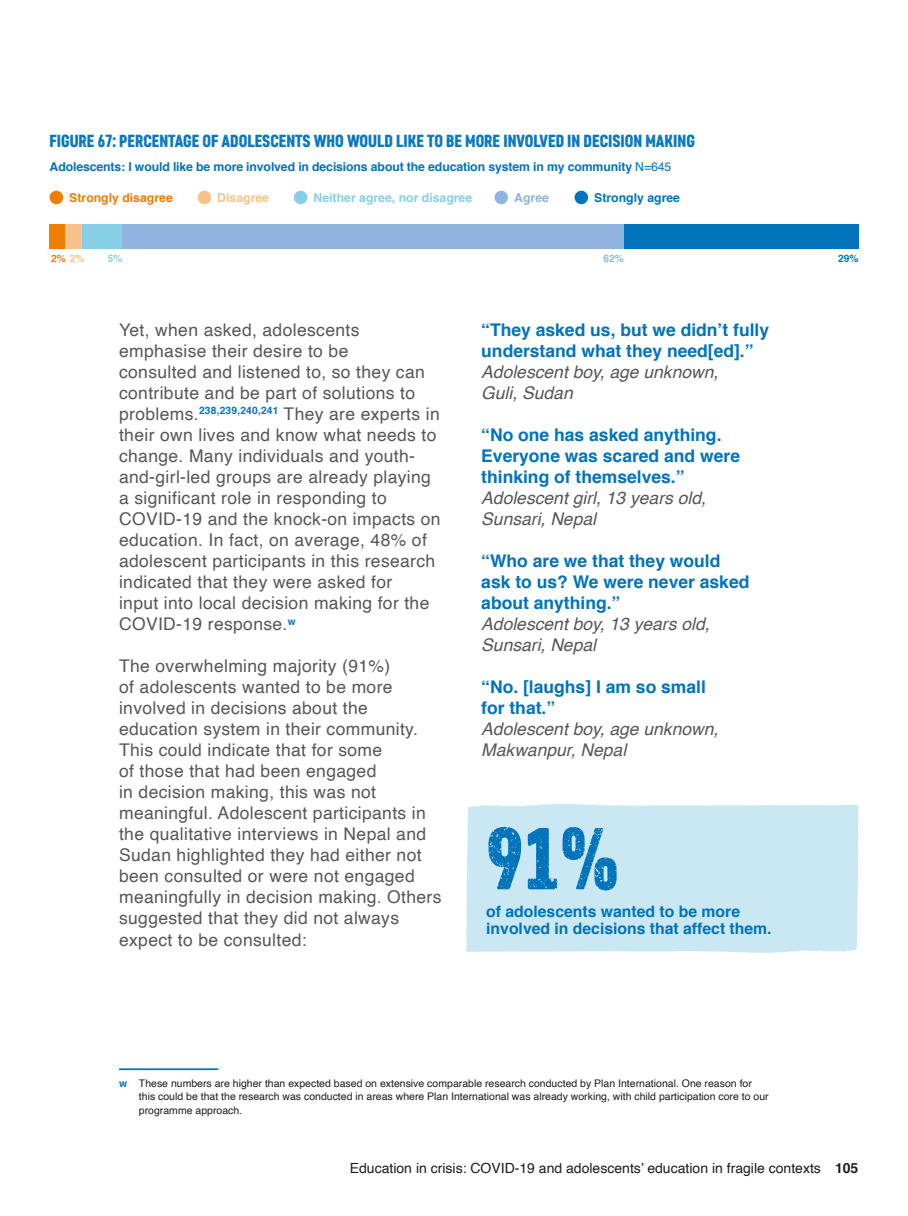
<style>
.page{position:relative;width:908px;height:1216px;background:#fff}
.page>*{position:absolute;margin:0;border:0;box-sizing:border-box;transform-origin:0 0}
.Box_Body{font:87.5px "Core Paint B3";color:#0073bb}
.Body_Text{font:17.5px/21px "Helvetica";letter-spacing:.02em;color:#575756}
.t1{font:700 17.5px/21px "Helvetica";color:#0073bb}
.Quote_Name{font:italic 17.5px/21px "Helvetica";color:#575756}
.Box_Headline{font:17.5px "Core Paint B3";color:#0073bb}
.Box_Body-2{font:700 15.75px/17.5px "Helvetica";color:#0073bb}
.t2{font:14px "Helvetica";color:#1d1d1b}
.Body_Text-2{font:700 12.25px "Helvetica";letter-spacing:-.01em;color:#0073bb}
.Body_Text-3{font:700 12.25px "Helvetica";color:#86cfe5}
.Body_Text-4{font:700 12.25px "Helvetica";color:#ef7d00}
.Body_Text-5{font:700 12.25px "Helvetica";color:#fac28b}
.Body_Text-6{font:700 12.25px "Helvetica";color:#91b3df}
.Footnotes{font:10.5px/13.1px "Helvetica";color:#1d1d1b}
.Body_Text-7{font:700 10.15px "Helvetica";color:#ef7d00}
.Body_Text-8{font:700 10.15px "Helvetica";color:#91b3df}
.Body_Text-9{font:700 10.15px "Helvetica";color:#0073bb}
.Body_Text-10{font:700 10.15px "Helvetica";color:#86cfe5}
.s1{font-weight:400}
.s2{color:#fac28b}
.s3{font-weight:700;color:#0073bb}
.s4{font-weight:700}
</style>
<div class="page">
<hr style="left:119px;top:1068px;width:99px;height:2px;background:#0073bb">
<div style="left:50px;top:191px;width:13px;height:13px;background:#ef7d00;border-radius:50%"></div>
<div style="left:574px;top:191px;width:14px;height:13px;background:#0073bb;border-radius:50%"></div>
<div style="left:494px;top:191px;width:14px;height:13px;background:#91b3df;border-radius:50%"></div>
<div style="left:294px;top:191px;width:13px;height:13px;background:#86cfe5;border-radius:50%"></div>
<div style="left:198px;top:191px;width:13px;height:13px;background:#fac28b;border-radius:50%"></div>
<div style="left:50px;top:225px;width:16px;height:24px;background:#ef7d00"></div>
<div style="left:66px;top:225px;width:16px;height:24px;background:#fac28b"></div>
<div style="left:82px;top:225px;width:40px;height:24px;background:#86cfe5"></div>
<div style="left:122px;top:225px;width:502px;height:24px;background:#91b3df"></div>
<div style="left:624px;top:225px;width:234px;height:24px;background:#0073bb"></div>
<div style="left:466px;top:804px;width:392px;height:149px;background:#cae8f4"></div>
<p class="Box_Headline" style="left:50px;top:130px;width:647px">FIGURE 67: PERCENTAGE OF ADOLESCENTS WHO WOULD LIKE TO BE MORE INVOLVED IN DECISION MAKING</p>
<p class="Body_Text-2" style="left:50px;top:157px;width:623px">Adolescents: I would like be more involved in decisions about the education system in my community <span class="s1">N=645</span></p>
<p class="Body_Text-4" style="left:69px;top:188px;width:105px">Strongly disagree</p>
<p class="Body_Text-5" style="left:217px;top:188px;width:53px">Disagree</p>
<p class="Body_Text-3" style="left:314px;top:188px;width:160px">Neither agree, nor disagree</p>
<p class="Body_Text-6" style="left:514px;top:188px;width:36px">Agree</p>
<p class="Body_Text-2" style="left:594px;top:188px;width:87px">Strongly agree</p>
<p class="Body_Text-7" style="left:51px;top:250px;width:35px">2% <span class="s2">2%</span></p>
<p class="Body_Text-10" style="left:108px;top:250px;width:16px">5%</p>
<p class="Body_Text-8" style="left:603px;top:250px;width:22px">62%</p>
<p class="Body_Text-9" style="left:838px;top:250px;width:22px">29%</p>
<p class="Body_Text" style="left:119px;top:320px;width:323px">Yet, when asked, adolescents emphasise their desire to be<br>consulted and listened to, so they can contribute and be part of solutions to problems.<sup>238,239,240,241</sup> They are experts in their own lives and know what needs to change. Many individuals and youth&shy;and-girl-led groups are already playing a significant role in responding to COVID-19 and the knock-on impacts on education. In fact, on average, 48% of adolescent participants in this research indicated that they were asked for<br>input into local decision making for the COVID-19 response.<sup>w</sup></p>
<p class="Body_Text" style="left:119px;top:656px;width:324px">The overwhelming majority (91%)<br>of adolescents wanted to be more involved in decisions about the education system in their community.<br>This could indicate that for some<br>of those that had been engaged<br>in decision making, this was not meaningful. Adolescent participants in the qualitative interviews in Nepal and Sudan highlighted they had either not been consulted or were not engaged meaningfully in decision making. Others suggested that they did not always expect to be consulted:</p>
<p class="t1" style="left:481px;top:320px;width:289px">“They asked us, but we didn’t fully understand what they need[ed].”</p>
<p class="Quote_Name" style="left:481px;top:362px;width:239px">Adolescent boy, age unknown,<br>Guli, Sudan</p>
<p class="t1" style="left:481px;top:425px;width:260px">“No one has asked anything.<br>Everyone was scared and were thinking of themselves.”</p>
<p class="Quote_Name" style="left:481px;top:488px;width:226px">Adolescent girl, 13 years old,<br>Sunsari, Nepal</p>
<p class="t1" style="left:481px;top:551px;width:270px">“Who are we that they would ask to us? We were never asked about anything.”</p>
<p class="Quote_Name" style="left:481px;top:614px;width:230px">Adolescent boy, 13 years old,<br>Sunsari, Nepal</p>
<p class="t1" style="left:481px;top:677px;width:226px">“No. [laughs] I am so small for that.”</p>
<p class="Quote_Name" style="left:481px;top:719px;width:239px">Adolescent boy, age unknown,<br>Makwanpur, Nepal</p>
<p class="Box_Body" style="left:486px;top:805px;width:135px">91%</p>
<p class="Box_Body-2" style="left:486px;top:902px;width:287px">of adolescents wanted to be more involved in decisions that affect them.</p>
<p class="Footnotes" style="left:139px;top:1077px;width:631px;text-indent:-20px"><span class="s3">w</span> These numbers are higher than expected based on extensive comparable research conducted by Plan International. One reason for this could be that the research was conducted in areas where Plan International was already working, with child participation core to our programme approach.</p>
<p class="t2" style="left:350px;top:1157px;width:510px">Education in crisis: COVID-19 and adolescents’ education in fragile contexts <span class="s4">105</span></p>
</div>
